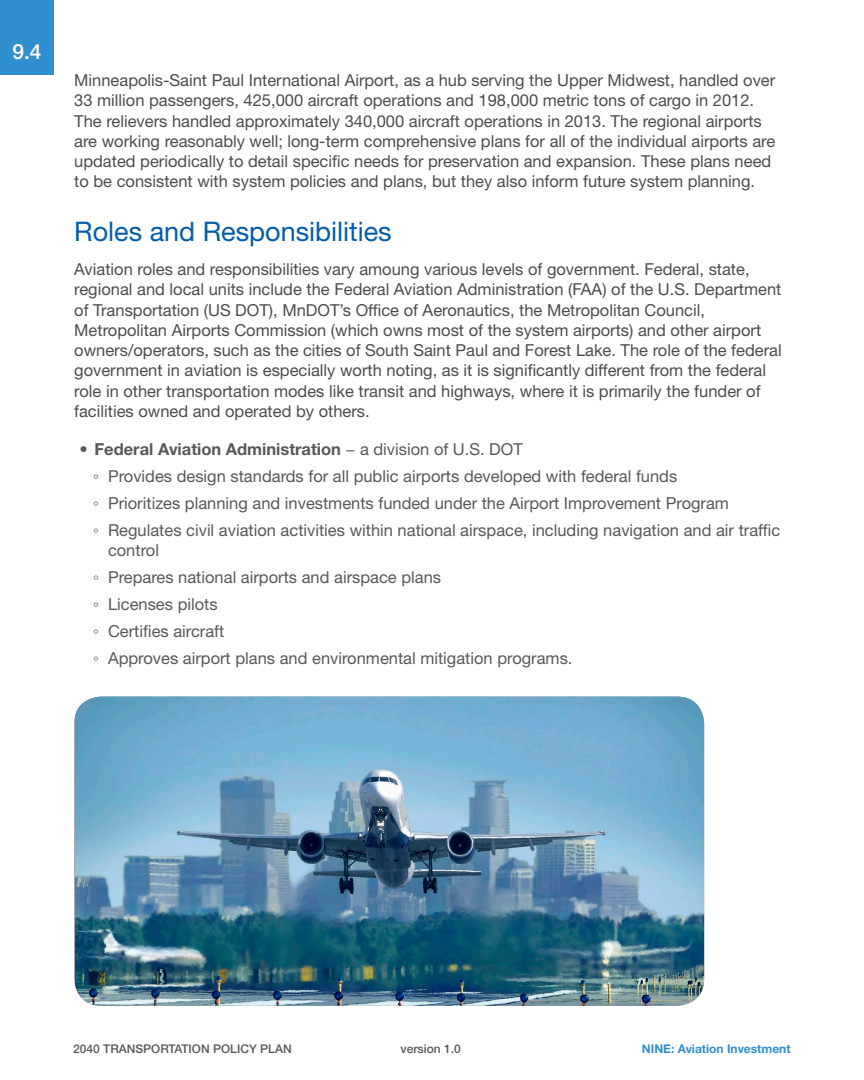
<style>
.page{position:relative;width:864px;height:1080px;background:#fff}
.page>*{position:absolute;margin:0;border:0;box-sizing:border-box;transform-origin:0 0}
.Heading_1{font:27px "Helvetica Neue LT Std";color:#015dab}
.t1{font:500 21px "Helvetica Neue LT Std";color:#fff}
.Body_copy{font:16.5px/20.2px "Helvetica Neue LT Std";color:#4b4c4d}
.t2{font:16.5px/20.2px "Helvetica Neue LT Std";color:#57585a}
.t3{font:700 16.5px "Helvetica Neue LT Std";color:#57585a}
.t4{font:500 12px "Helvetica Neue LT Std";color:#57585a}
.t5{font:700 12px "Helvetica Neue LT Std";color:#308fce}
.s1{font-weight:400}
.s2{font-family:"Arial"}
</style>
<div class="page">
<div style="left:0;top:0;width:54px;height:74px;background:#308fce"></div>
<img style="left:75px;top:697px;width:629px;height:309px">
<p class="t1" style="left:12px;top:39px;width:31px">9.4</p>
<p class="Body_copy" style="left:74px;top:70px;width:703px">Minneapolis-Saint Paul International Airport, as a hub serving the Upper Midwest, handled over 33 million passengers, 425,000 aircraft operations and 198,000 metric tons of cargo in 2012.<br>The relievers handled approximately 340,000 aircraft operations in 2013. The regional airports are working reasonably well; long-term comprehensive plans for all of the individual airports are updated periodically to detail specific needs for preservation and expansion. These plans need to be consistent with system policies and plans, but they also inform future system planning.</p>
<h2 class="Heading_1" style="left:74px;top:216px;width:319px">Roles and Responsibilities</h2>
<p class="Body_copy" style="left:74px;top:259px;width:709px">Aviation roles and responsibilities vary amoung various levels of government. Federal, state, regional and local units include the Federal Aviation Administration (FAA) of the U.S. Department of Transportation (US DOT), MnDOT’s Office of Aeronautics, the Metropolitan Council, Metropolitan Airports Commission (which owns most of the system airports) and other airport owners/operators, such as the cities of South Saint Paul and Forest Lake. The role of the federal government in aviation is especially worth noting, as it is significantly different from the federal role in other transportation modes like transit and highways, where it is primarily the funder of facilities owned and operated by others.</p>
<p class="t3" style="left:80px;top:439px;width:445px"><span class="s1">•</span> Federal Aviation Administration <span class="s1">− a division of U.S. DOT</span></p>
<p class="t2" style="left:93px;top:466px;width:586px"><span class="s2">◦</span> Provides design standards for all public airports developed with federal funds</p>
<p class="t2" style="left:93px;top:493px;width:638px"><span class="s2">◦</span> Prioritizes planning and investments funded under the Airport Improvement Program</p>
<p class="t2" style="left:108px;top:520px;width:674px;text-indent:-15px"><span class="s2">◦</span> Regulates civil aviation activities within national airspace, including navigation and air traffic control</p>
<p class="t2" style="left:93px;top:567px;width:350px"><span class="s2">◦</span> Prepares national airports and airspace plans</p>
<p class="t2" style="left:93px;top:594px;width:126px"><span class="s2">◦</span> Licenses pilots</p>
<p class="t2" style="left:93px;top:621px;width:133px"><span class="s2">◦</span> Certifies aircraft</p>
<p class="t2" style="left:93px;top:648px;width:481px"><span class="s2">◦</span> Approves airport plans and environmental mitigation programs.</p>
<p class="t4" style="left:73px;top:1041px;width:220px">2040 TRANSPORTATION POLICY PLAN</p>
<p class="t5" style="left:642px;top:1041px;width:150px">NINE: Aviation Investment</p>
<p class="t4" style="left:401px;top:1041px;width:62px">version 1.0</p>
</div>
